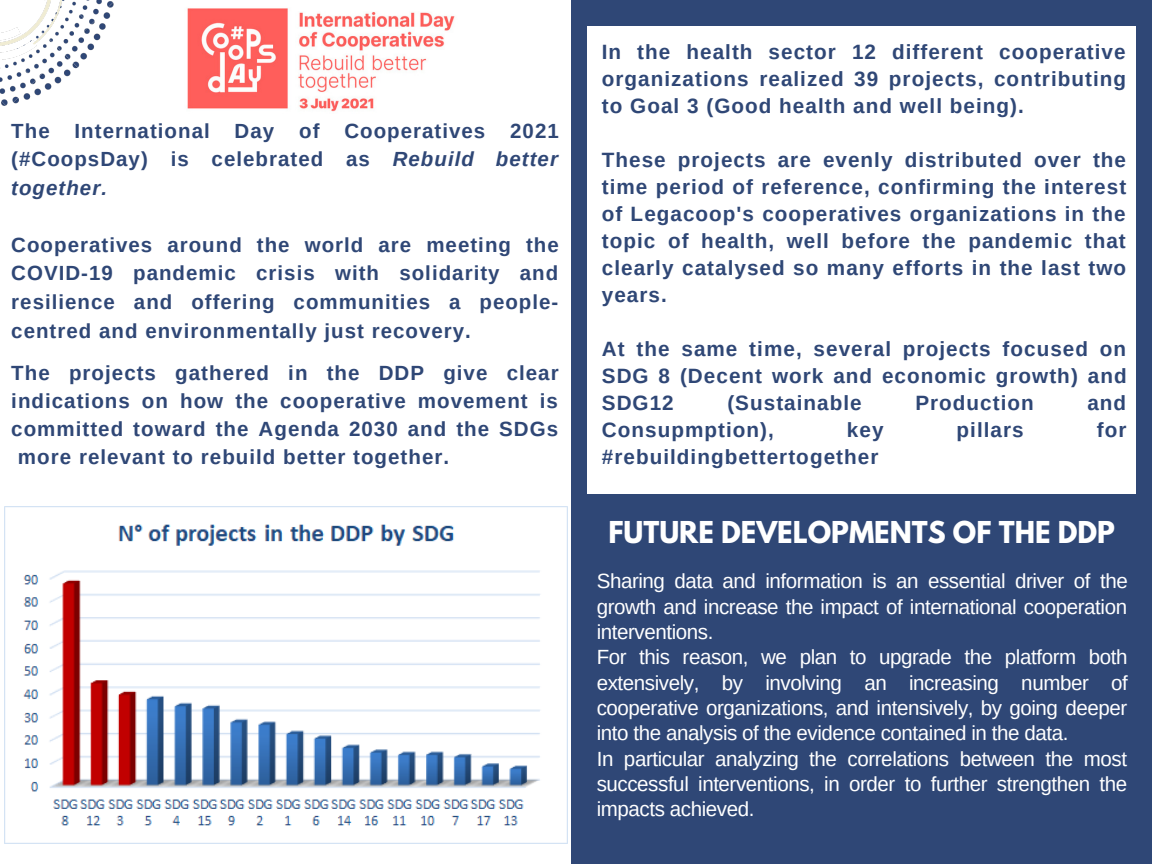
<style>
.page{position:relative;width:1152px;height:864px;background:#2f4776}
.page>*{position:absolute;margin:0;border:0;box-sizing:border-box;transform-origin:0 0}
.t1{font:700 26.7px "League Spartan";color:#fff}
.t2{font:700 20.7px/27px "Arimo";letter-spacing:.05em;color:#2f4776;text-align:justify}
.t3{font:20.55px/25.3px "Arimo";letter-spacing:-.02em;color:#fff;text-align:justify}
.t4{font:700 20.55px/28.5px "Arimo";letter-spacing:.05em;color:#2f4776;text-align:justify}
.s1{font-style:italic}
</style>
<div class="page">
<div style="left:0;top:0;width:570px;height:864px;background:#fff"></div>
<div style="left:588px;top:26px;width:548px;height:467px;background:#fff"></div>
<img style="left:0;top:0;width:114px;height:106px">
<img style="left:0;top:0;width:66px;height:60px">
<img style="left:187px;top:8px;width:268px;height:104px">
<img style="left:5px;top:506px;width:562px;height:338px">
<p class="t4" style="left:11px;top:116px;width:549px">The International Day of Cooperatives 2021 (#CoopsDay) is celebrated as <span class="s1">Rebuild better together.</span></p>
<p class="t4" style="left:11px;top:231px;width:549px">Cooperatives around the world are meeting the COVID-19 pandemic crisis with solidarity and resilience and offering communities a people&shy;centred and environmentally just recovery.</p>
<p class="t4" style="left:11px;top:358px;width:549px">The projects gathered in the DDP give clear</p>
<p class="t4" style="left:11px;top:386px;width:548px">indications on how the cooperative movement is</p>
<p class="t4" style="left:11px;top:415px;width:548px">committed toward the Agenda 2030 and the SDGs</p>
<p class="t4" style="left:18px;top:443px;width:433px">more relevant to rebuild better together.</p>
<p class="t2" style="left:602px;top:38px;width:526px">In the health sector 12 different cooperative organizations realized 39 projects, contributing to Goal 3 (Good health and well being).</p>
<p class="t2" style="left:602px;top:146px;width:526px">These projects are evenly distributed over the time period of reference, confirming the interest of Legacoop's cooperatives organizations in the topic of health, well before the pandemic that clearly catalysed so many efforts in the last two years.</p>
<p class="t2" style="left:602px;top:335px;width:526px">At the same time, several projects focused on SDG 8 (Decent work and economic growth) and SDG12</p>
<p class="t2" style="left:727px;top:389px;width:136px">(Sustainable</p>
<p class="t2" style="left:915px;top:389px;width:120px">Production</p>
<p class="t2" style="left:1087px;top:389px;width:40px">and</p>
<p class="t2" style="left:602px;top:416px;width:174px">Consupmption),</p>
<p class="t2" style="left:847px;top:416px;width:38px">key</p>
<p class="t2" style="left:957px;top:416px;width:69px">pillars</p>
<p class="t2" style="left:1097px;top:416px;width:31px">for</p>
<p class="t2" style="left:602px;top:443px;width:278px">#rebuildingbettertogether</p>
<p class="t1" style="left:608px;top:519px;width:508px">FUTURE DEVELOPMENTS OF THE DDP</p>
<p class="t3" style="left:597px;top:569px;width:533px">Sharing data and information is an essential driver of the growth and increase the impact of international cooperation interventions.</p>
<p class="t3" style="left:597px;top:645px;width:533px">For this reason, we plan to upgrade the platform both extensively, by involving an increasing number of cooperative organizations, and intensively, by going deeper into the analysis of the evidence contained in the data.</p>
<p class="t3" style="left:597px;top:746px;width:532px">In particular analyzing the correlations between the most successful interventions, in order to further strengthen the impacts achieved.</p>
</div>
